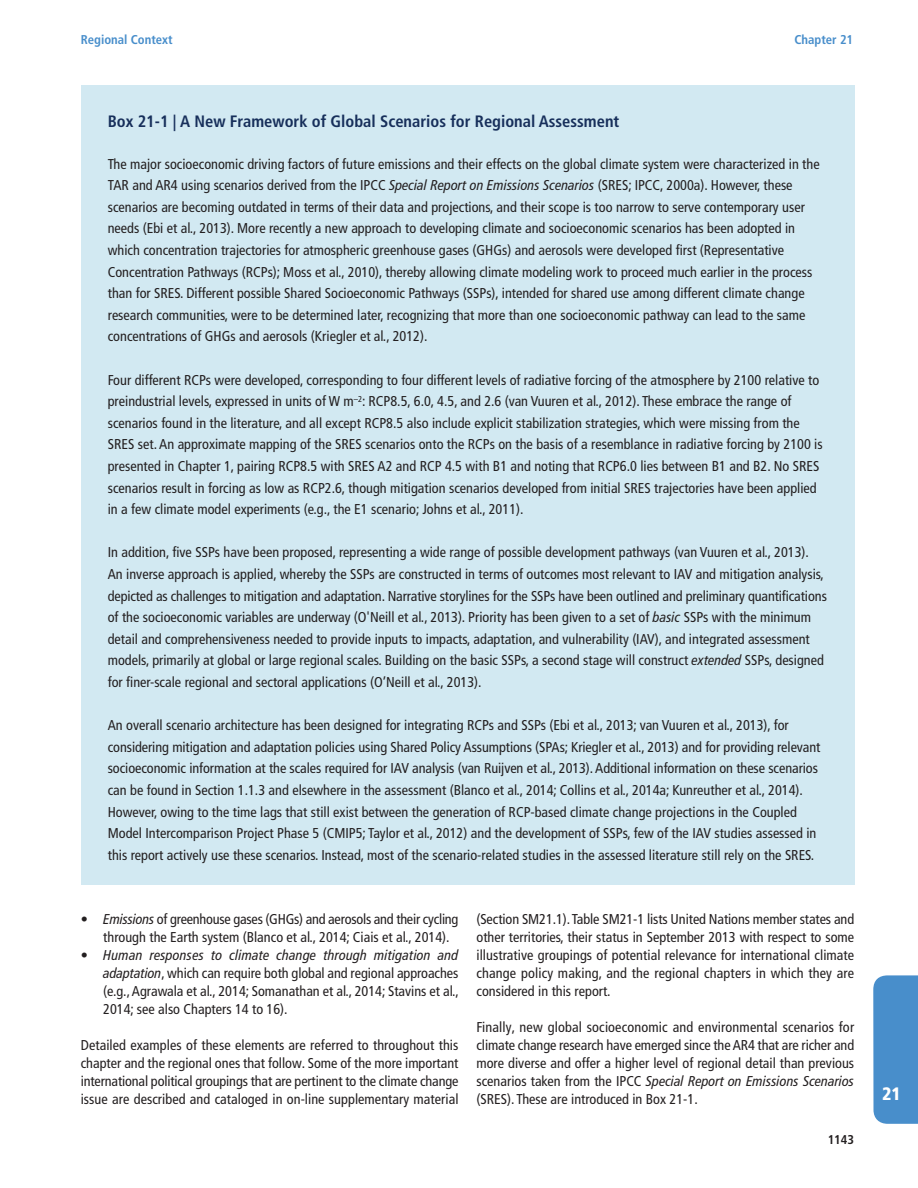
<style>
.page{position:relative;width:918px;height:1188px;background:#fff}
.page>*{position:absolute;margin:0;border:0;box-sizing:border-box;transform-origin:0 0}
.t1{font:900 condensed 18px "Frutiger LT Pro";color:#fff}
.t2{font:700 condensed 16.5px "Frutiger LT Pro";color:#172f5b}
.t3{font:condensed 14.25px/21.6px "Frutiger LT Pro";color:#231f20}
.t4{font:700 condensed 12.75px "Frutiger LT Pro";color:#488ecb}
.t5{font:700 condensed 12.75px "Frutiger LT Pro";color:#231f20}
.s1{font-style:italic}
</style>
<div class="page">
<div style="left:873px;top:975px;width:45px;height:149px;background:#488ecb"></div>
<div style="left:81px;top:85px;width:773px;height:800px;background:#d2e9f2"></div>
<p class="t4" style="left:81px;top:35px;width:93px">Regional Context</p>
<p class="t4" style="left:794px;top:35px;width:60px">Chapter 21</p>
<p class="t2" style="left:108px;top:116px;width:513px">Box 21-1 | A New Framework of Global Scenarios for Regional Assessment</p>
<p class="t3" style="left:108px;top:154px;width:713px">The major socioeconomic driving factors of future emissions and their effects on the global climate system were characterized in the TAR and AR4 using scenarios derived from the IPCC <span class="s1">Special Report on Emissions Scenarios</span> (SRES; IPCC, 2000a). However, these scenarios are becoming outdated in terms of their data and projections, and their scope is too narrow to serve contemporary user needs (Ebi et al., 2013). More recently a new approach to developing climate and socioeconomic scenarios has been adopted in which concentration trajectories for atmospheric greenhouse gases (GHGs) and aerosols were developed first (Representative Concentration Pathways (RCPs); Moss et al., 2010), thereby allowing climate modeling work to proceed much earlier in the process than for SRES. Different possible Shared Socioeconomic Pathways (SSPs), intended for shared use among different climate change research communities, were to be determined later, recognizing that more than one socioeconomic pathway can lead to the same concentrations of GHGs and aerosols (Kriegler et al., 2012).</p>
<p class="t3" style="left:108px;top:370px;width:716px">Four different RCPs were developed, corresponding to four different levels of radiative forcing of the atmosphere by 2100 relative to preindustrial levels, expressed in units of W m<sup>–2</sup>: RCP8.5, 6.0, 4.5, and 2.6 (van Vuuren et al., 2012). These embrace the range of scenarios found in the literature, and all except RCP8.5 also include explicit stabilization strategies, which were missing from the SRES set. An approximate mapping of the SRES scenarios onto the RCPs on the basis of a resemblance in radiative forcing by 2100 is presented in Chapter 1, pairing RCP8.5 with SRES A2 and RCP 4.5 with B1 and noting that RCP6.0 lies between B1 and B2. No SRES scenarios result in forcing as low as RCP2.6, though mitigation scenarios developed from initial SRES trajectories have been applied in a few climate model experiments (e.g., the E1 scenario; Johns et al., 2011).</p>
<p class="t3" style="left:108px;top:543px;width:721px">In addition, five SSPs have been proposed, representing a wide range of possible development pathways (van Vuuren et al., 2013).<br>An inverse approach is applied, whereby the SSPs are constructed in terms of outcomes most relevant to IAV and mitigation analysis, depicted as challenges to mitigation and adaptation. Narrative storylines for the SSPs have been outlined and preliminary quantifications of the socioeconomic variables are underway (O'Neill et al., 2013). Priority has been given to a set of <span class="s1">basic</span> SSPs with the minimum detail and comprehensiveness needed to provide inputs to impacts, adaptation, and vulnerability (IAV), and integrated assessment models, primarily at global or large regional scales. Building on the basic SSPs, a second stage will construct <span class="s1">extended</span> SSPs, designed for finer-scale regional and sectoral applications (O’Neill et al., 2013).</p>
<p class="t3" style="left:108px;top:716px;width:714px">An overall scenario architecture has been designed for integrating RCPs and SSPs (Ebi et al., 2013; van Vuuren et al., 2013), for considering mitigation and adaptation policies using Shared Policy Assumptions (SPAs; Kriegler et al., 2013) and for providing relevant socioeconomic information at the scales required for IAV analysis (van Ruijven et al., 2013).Additional information on these scenarios can be found in Section 1.1.3 and elsewhere in the assessment (Blanco et al., 2014; Collins et al., 2014a; Kunreuther et al., 2014).<br>However, owing to the time lags that still exist between the generation of RCP-based climate change projections in the Coupled Model Intercomparison Project Phase 5 (CMIP5; Taylor et al., 2012) and the development of SSPs, few of the IAV studies assessed in this report actively use these scenarios. Instead, most of the scenario-related studies in the assessed literature still rely on the SRES.</p>
<p class="t3" style="left:103px;top:911px;width:357px;line-height:18px;text-indent:-22px">• <span class="s1">Emissions</span> of greenhouse gases (GHGs) and aerosols and their cycling through the Earth system (Blanco et al., 2014; Ciais et al., 2014).</p>
<p class="t3" style="left:103px;top:947px;width:357px;line-height:18px;text-align:justify;text-indent:-22px">• <span class="s1">Human responses to climate change through mitigation and adaptation</span>, which can require both global and regional approaches (e.g.,Agrawala et al., 2014; Somanathan et al., 2014; Stavins et al., 2014; see also Chapters 14 to 16).</p>
<p class="t3" style="left:81px;top:1037px;width:379px;line-height:18px;text-align:justify">Detailed examples of these elements are referred to throughout this chapter and the regional ones that follow. Some of the more important international political groupings that are pertinent to the climate change issue are described and cataloged in on-line supplementary material</p>
<p class="t3" style="left:477px;top:911px;width:379px;line-height:18px;text-align:justify">(Section SM21.1).Table SM21-1 lists United Nations member states and other territories, their status in September 2013 with respect to some illustrative groupings of potential relevance for international climate change policy making, and the regional chapters in which they are considered in this report.</p>
<p class="t3" style="left:477px;top:1019px;width:379px;line-height:18px;text-align:justify">Finally, new global socioeconomic and environmental scenarios for climate change research have emerged since theAR4 that are richer and more diverse and offer a higher level of regional detail than previous scenarios taken from the IPCC <span class="s1">Special Report on Emissions Scenarios </span>(SRES). These are introduced in Box 21-1.</p>
<p class="t5" style="left:828px;top:1135px;width:28px">1143</p>
<p class="t1" style="left:882px;top:1087px;width:20px">21</p>
</div>
